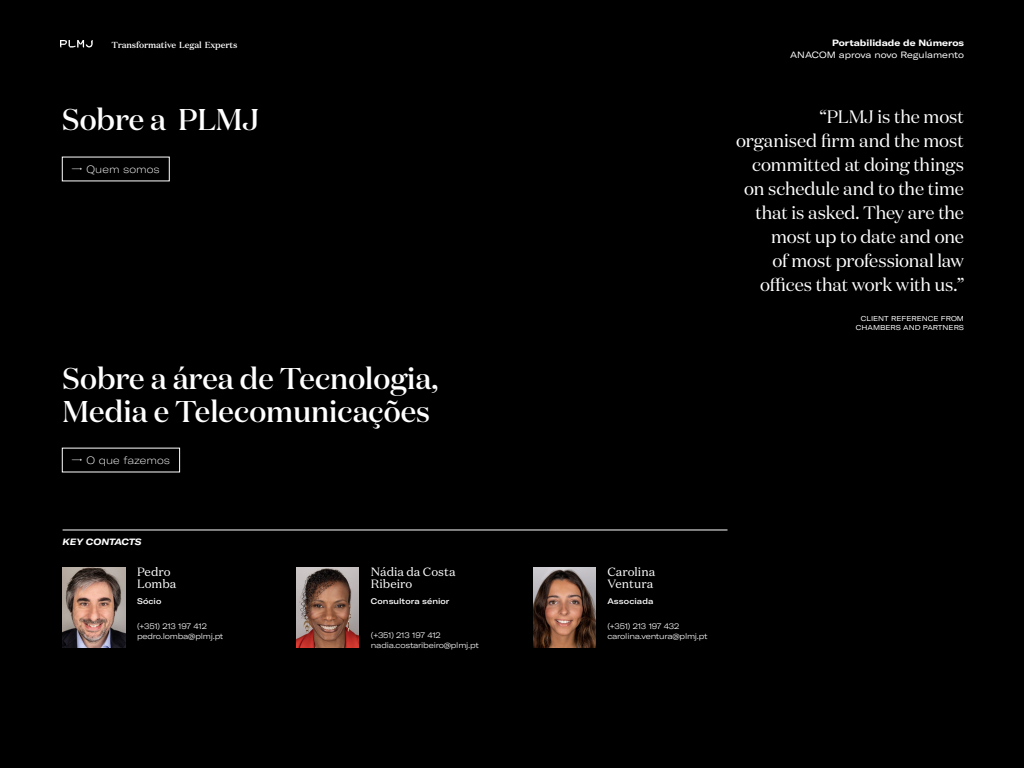
<style>
.page{position:relative;width:1024px;height:768px;background:#000}
.page>*{position:absolute;margin:0;border:0;box-sizing:border-box;transform-origin:0 0}
.t1{font:500 30px/33px "Domaine Display";color:#fff}
.t2{font:18px/24px "Domaine Display";letter-spacing:-.01em;color:#fff;text-align:right}
.t3{font:12px/12px "Domaine Text";color:#fff}
.t4{font:100 expanded 10.4px "GT America";color:#fff}
.t5{font:expanded 9px "GT America";color:#fff}
.t6{font:700 expanded 9px "GT America";color:#fff}
.t7{font:italic 700 expanded 9px "GT America";color:#fff}
.t8{font:500 8.8px "Domaine Text";letter-spacing:-.02em;color:#fff}
.t9{font:300 expanded 8px/10px "GT America";letter-spacing:-.025em;color:#fff}
.t10{font:500 expanded 8px "GT America";letter-spacing:.005em;color:#fff}
.t11{font:expanded 7px/9px "GT America";color:#fff;text-align:right}
.s1{font-size:12.5px}
</style>
<div class="page">
<svg style="left:60px;top:40px;width:33px;height:8px"></svg>
<hr style="left:63px;top:529px;width:664px;height:1px;background:#fff">
<img style="left:63px;top:567px;width:62px;height:81px">
<img style="left:296px;top:567px;width:63px;height:81px">
<img style="left:533px;top:567px;width:62px;height:81px">
<p class="t8" style="left:111px;top:39px;width:128px">Transformative Legal Experts</p>
<p class="t6" style="left:832px;top:37px;width:133px">Portabilidade de Números</p>
<p class="t5" style="left:790px;top:49px;width:175px">ANACOM aprova novo Regulamento</p>
<h1 class="t1" style="left:62px;top:103px;width:199px">Sobre a PLMJ</h1>
<p class="t4" style="left:71px;top:163px;width:91px"><span class="s1">→</span> Quem somos</p>
<h1 class="t1" style="left:63px;top:362px;width:377px">Sobre a área de Tecnologia,<br>Media e Telecomunicações</h1>
<p class="t4" style="left:71px;top:454px;width:101px"><span class="s1">→</span> O que fazemos</p>
<p class="t7" style="left:63px;top:536px;width:80px">KEY CONTACTS</p>
<p class="t3" style="left:137px;top:565px;width:41px">Pedro<br>Lomba</p>
<p class="t10" style="left:137px;top:596px;width:26px">Sócio</p>
<p class="t9" style="left:137px;top:621px;width:88px">(+351) 213 197 412 pedro.lomba@plmj.pt</p>
<p class="t3" style="left:371px;top:565px;width:86px">Nádia da Costa<br>Ribeiro</p>
<p class="t10" style="left:371px;top:596px;width:80px">Consultora sénior</p>
<p class="t9" style="left:371px;top:630px;width:109px">(+351) 213 197 412 nadia.costaribeiro@plmj.pt</p>
<p class="t2" style="left:736px;top:104px;width:229px">“PLMJ is the most organised firm and the most committed at doing things on schedule and to the time that is asked. They are the most up to date and one<br>of most professional law offices that work with us.”</p>
<p class="t11" style="left:856px;top:314px;width:110px">CLIENT REFERENCE FROM<br>CHAMBERS AND PARTNERS</p>
<p class="t3" style="left:607px;top:565px;width:49px">Carolina<br>Ventura</p>
<p class="t10" style="left:607px;top:596px;width:47px">Associada</p>
<p class="t9" style="left:607px;top:621px;width:102px">(+351) 213 197 432 carolina.ventura@plmj.pt</p>
</div>
